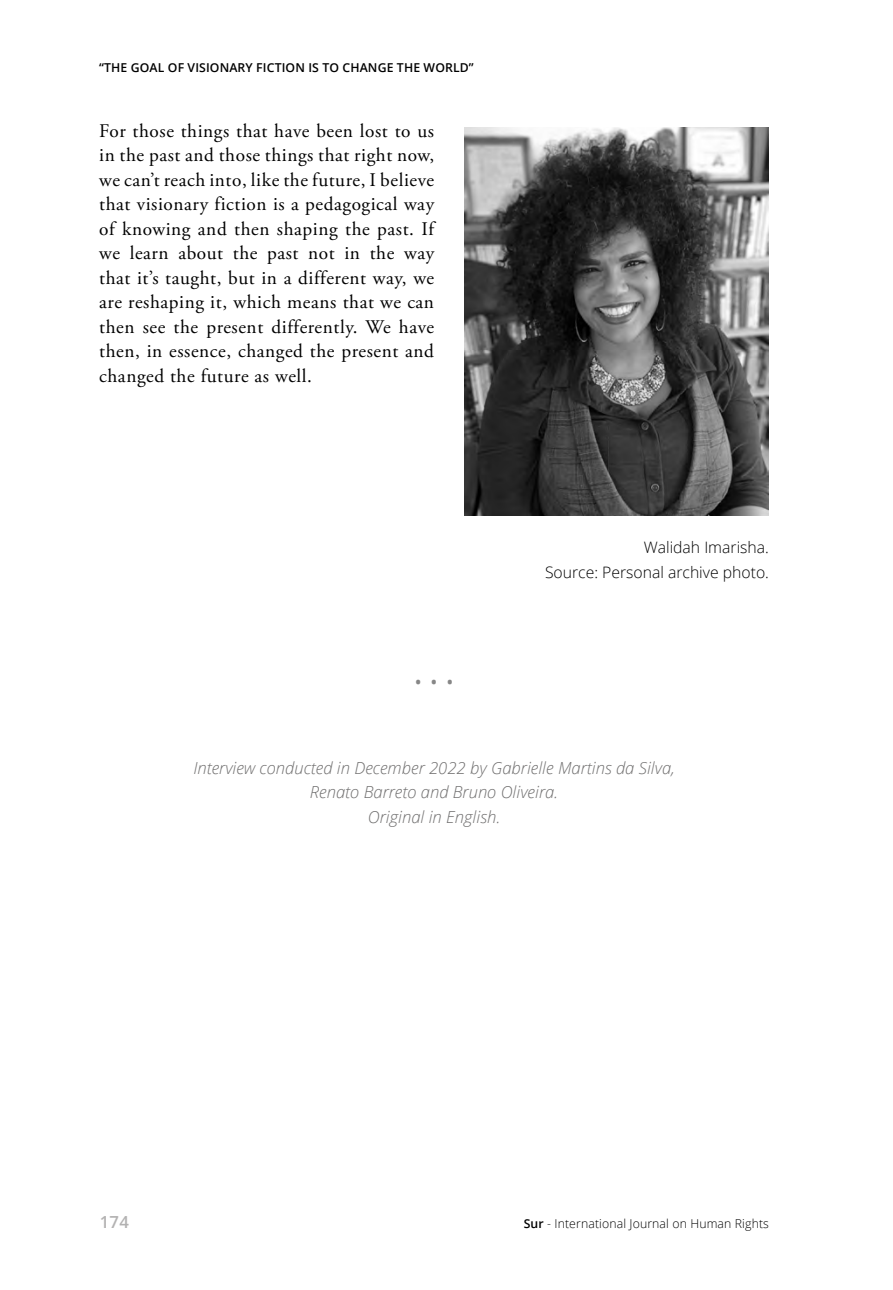
<style>
.page{position:relative;width:893px;height:1290px;background:#fff}
.page>*{position:absolute;margin:0;border:0;box-sizing:border-box;transform-origin:0 0}
.t1{font:19.25px/24.5px "Adobe Garamond Pro";letter-spacing:.03em;color:#000;text-align:justify}
.t2{font:italic 300 16.62px/24.5px "Open Sans";color:#706f6f;text-align:center}
.t3{font:600 16.62px "Open Sans";color:#878787}
.t4{font:600 16.62px "Open Sans";color:#b3b2b2}
.t5{font:300 15.75px/24.5px "Open Sans";color:#000;text-align:right}
.t6{font:600 12.25px "Open Sans";letter-spacing:.01em;color:#000}
.t7{font:300 12.25px "Open Sans";letter-spacing:.01em;color:#000}
.s1{font-weight:600}
</style>
<div class="page">
<img style="left:464px;top:128px;width:305px;height:387px">
<p class="t6" style="left:99px;top:59px;width:376px">“THE GOAL OF VISIONARY FICTION IS TO CHANGE THE WORLD”</p>
<p class="t1" style="left:99px;top:119px;width:336px">For those things that have been lost to us in the past and those things that right now, we can’t reach into, like the future, I believe that visionary fiction is a pedagogical way of knowing and then shaping the past. If we learn about the past not in the way that it’s taught, but in a different way, we are reshaping it, which means that we can then see the present differently. We have then, in essence, changed the present and changed the future as well.</p>
<p class="t3" style="left:415px;top:671px;width:40px">• • •</p>
<p class="t5" style="left:545px;top:535px;width:225px">Walidah Imarisha.<br>Source: Personal archive photo.</p>
<p class="t2" style="left:193px;top:755px;width:483px">Interview conducted in December 2022 by Gabrielle Martins da Silva,<br>Renato Barreto and Bruno Oliveira.<br>Original in English.</p>
<p class="t4" style="left:100px;top:1210px;width:31px">174</p>
<p class="t7" style="left:524px;top:1215px;width:247px"><span class="s1">Sur</span> - International Journal on Human Rights</p>
</div>
